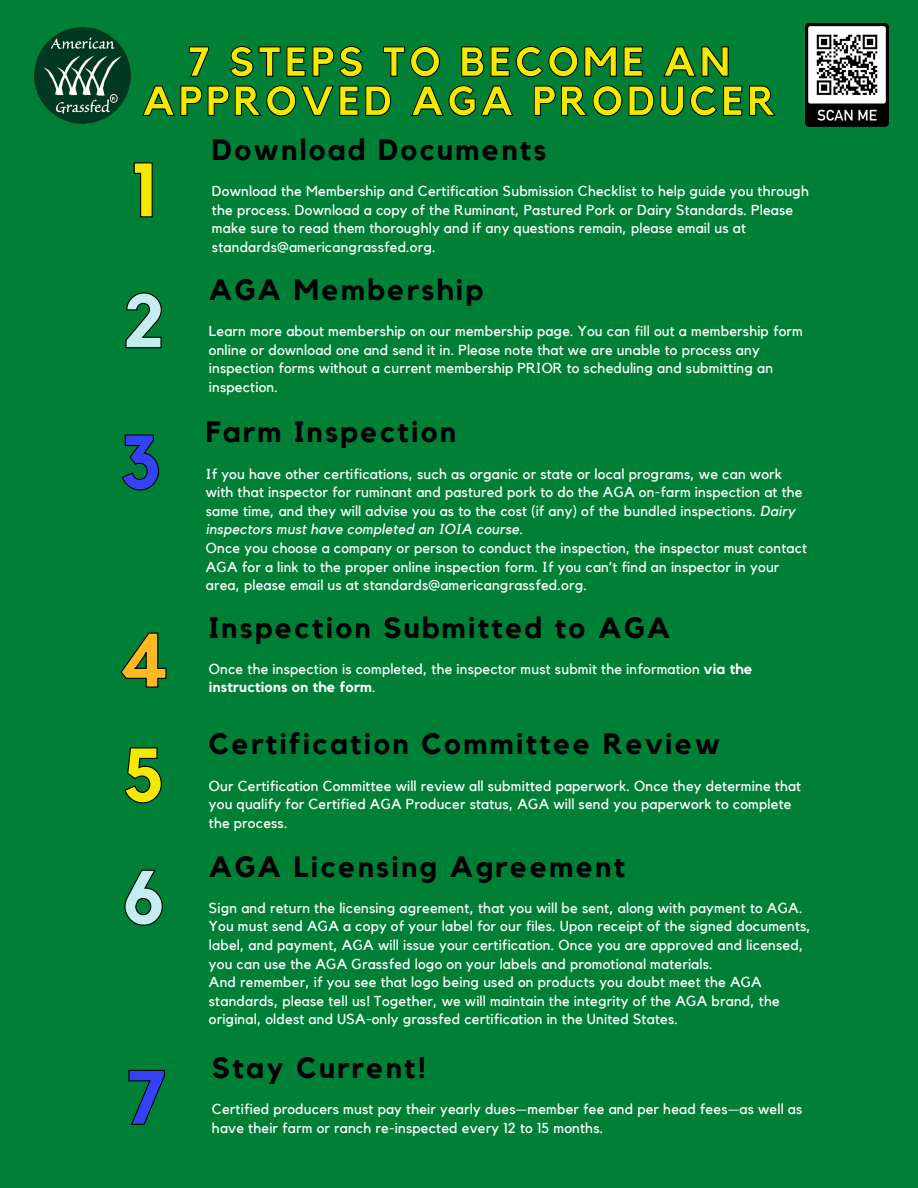
<style>
.page{position:relative;width:918px;height:1188px;background:#008037}
.page>*{position:absolute;margin:0;border:0;box-sizing:border-box;transform-origin:0 0}
.t1{font:700 76.05px "Kollektif";color:#f5e902}
.t2{font:700 76.05px "Kollektif";color:#c3edef}
.t3{font:700 76.05px "Kollektif";color:#3442f6}
.t4{font:700 76.05px "Kollektif";color:#ffb923}
.t5{font:700 41.4px/39.2px "Kollektif";letter-spacing:.09em;color:#f5e902;text-align:center}
.t6{font:700 29.25px "Kollektif";letter-spacing:.08em;color:#000}
.t7{font:14.4px/18.6px "Kollektif";letter-spacing:.015em;color:#fff}
.s1{font-style:italic}
.s2{font-weight:700}
</style>
<div class="page">
<img style="left:806px;top:23px;width:83px;height:104px">
<img style="left:35px;top:28px;width:95px;height:95px">
<svg style="left:189px;top:46px;width:540px;height:31px"></svg>
<svg style="left:142px;top:85px;width:634px;height:32px"></svg>
<svg style="left:133px;top:162px;width:20px;height:56px"></svg>
<svg style="left:125px;top:292px;width:37px;height:57px"></svg>
<svg style="left:121px;top:434px;width:39px;height:57px"></svg>
<svg style="left:120px;top:632px;width:47px;height:56px"></svg>
<svg style="left:124px;top:747px;width:38px;height:57px"></svg>
<svg style="left:124px;top:869px;width:39px;height:57px"></svg>
<svg style="left:128px;top:1069px;width:37px;height:56px"></svg>
<p class="t5" style="left:142px;top:44px;width:635px">7 STEPS TO BECOME AN<br>APPROVED AGA PRODUCER</p>
<p class="t1" style="left:130px;top:155px;width:29px">1</p>
<p class="t2" style="left:122px;top:286px;width:44px">2</p>
<p class="t3" style="left:120px;top:427px;width:43px">3</p>
<p class="t4" style="left:118px;top:626px;width:54px">4</p>
<p class="t1" style="left:122px;top:740px;width:44px">5</p>
<p class="t2" style="left:121px;top:863px;width:46px">6</p>
<p class="t3" style="left:126px;top:1063px;width:42px">7</p>
<p class="t6" style="left:212px;top:136px;width:336px">Download Documents</p>
<p class="t7" style="left:212px;top:182px;width:598px">Download the Membership and Certification Submission Checklist to help guide you through the process. Download a copy of the Ruminant, Pastured Pork or Dairy Standards. Please make sure to read them thoroughly and if any questions remain, please email us at standards@americangrassfed.org.</p>
<p class="t6" style="left:209px;top:276px;width:276px">AGA Membership</p>
<p class="t7" style="left:209px;top:323px;width:595px">Learn more about membership on our membership page. You can fill out a membership form online or download one and send it in. Please note that we are unable to process any inspection forms without a current membership PRIOR to scheduling and submitting an inspection.</p>
<p class="t6" style="left:206px;top:419px;width:252px">Farm Inspection</p>
<p class="t7" style="left:206px;top:465px;width:598px">If you have other certifications, such as organic or state or local programs, we can work with that inspector for ruminant and pastured pork to do the AGA on-farm inspection at the same time, and they will advise you as to the cost (if any) of the bundled inspections. <span class="s1">Dairy inspectors must have completed an IOIA course.</span></p>
<p class="t7" style="left:206px;top:539px;width:603px">Once you choose a company or person to conduct the inspection, the inspector must contact<br>AGA for a link to the proper online inspection form. If you can’t find an inspector in your area, please email us at standards@americangrassfed.org.</p>
<p class="t6" style="left:209px;top:614px;width:463px">Inspection Submitted to AGA</p>
<p class="t7" style="left:209px;top:660px;width:545px">Once the inspection is completed, the inspector must submit the information <span class="s2">via the instructions on the form</span>.</p>
<p class="t6" style="left:209px;top:731px;width:513px">Certification Committee Review</p>
<p class="t7" style="left:209px;top:777px;width:594px">Our Certification Committee will review all submitted paperwork. Once they determine that you qualify for Certified AGA Producer status, AGA will send you paperwork to complete the process.</p>
<p class="t6" style="left:209px;top:853px;width:418px">AGA Licensing Agreement</p>
<p class="t7" style="left:209px;top:899px;width:603px">Sign and return the licensing agreement, that you will be sent, along with payment to AGA.<br>You must send AGA a copy of your label for our files. Upon receipt of the signed documents, label, and payment, AGA will issue your certification. Once you are approved and licensed, you can use the AGA Grassfed logo on your labels and promotional materials.</p>
<p class="t7" style="left:209px;top:973px;width:572px">And remember, if you see that logo being used on products you doubt meet the AGA standards, please tell us! Together, we will maintain the integrity of the AGA brand, the original, oldest and USA-only grassfed certification in the United States.</p>
<p class="t6" style="left:212px;top:1054px;width:216px">Stay Current!</p>
<p class="t7" style="left:212px;top:1100px;width:592px">Certified producers must pay their yearly dues—member fee and per head fees—as well as have their farm or ranch re-inspected every 12 to 15 months.</p>
</div>
